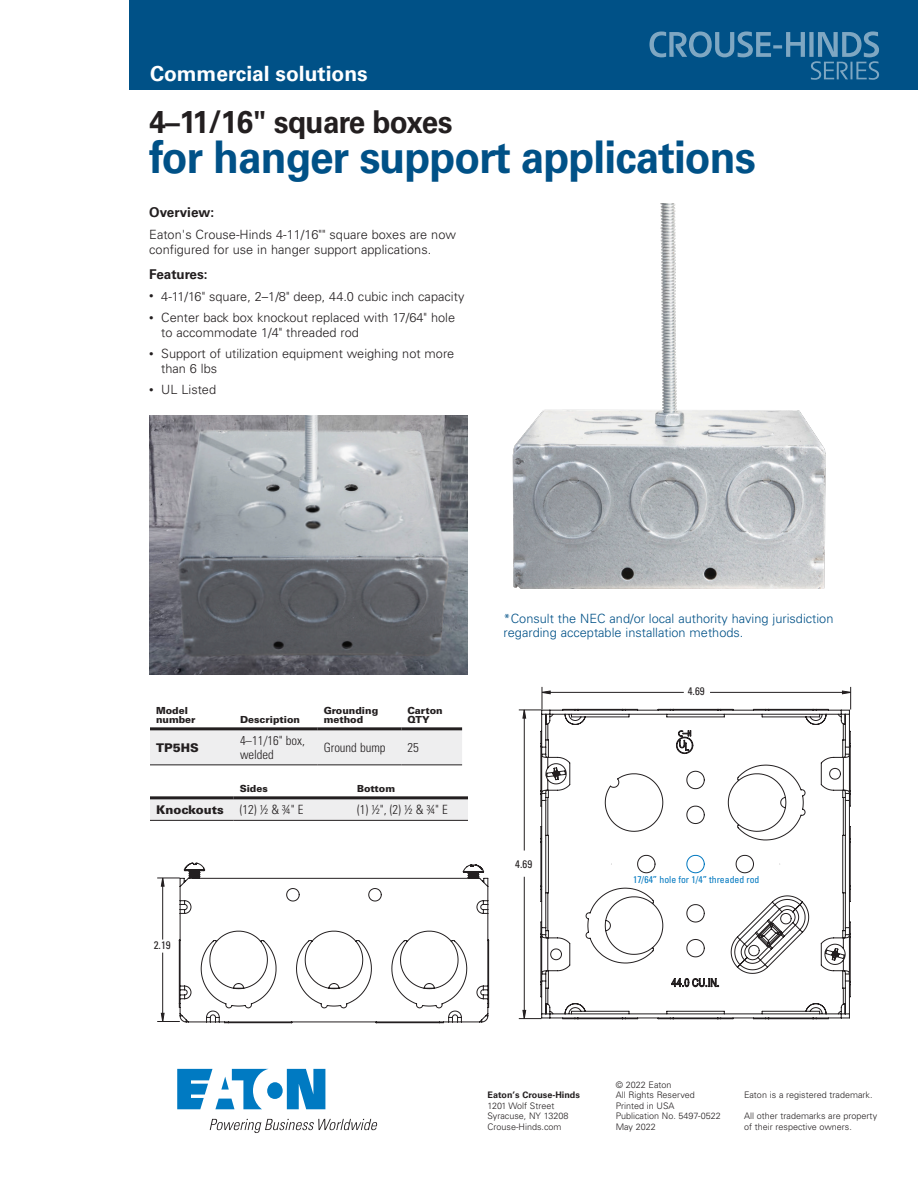
<style>
.page{position:relative;width:918px;height:1188px;background:#fff}
.page>*{position:absolute;margin:0;border:0;box-sizing:border-box;transform-origin:0 0}
._01_Headline___ADJ_C{font:700 45px "Univers LT Std";letter-spacing:-.02em;color:#005187;scale:.94 1}
._01_Headline___ADJ_C-2{font:700 31.5px "Univers LT Std";letter-spacing:-.02em;color:#231f20;scale:.94 1}
._00_Product__Line_2{font:700 21px "Univers LT Std";color:#fff}
.BulletedList{font:700 13.5px "Univers LT Std";color:#231f20}
._02_Body__8_5_pt{font:300 12.75px/14.2px "Univers LT Std";color:#231f20}
._02_Body__8_5_pt-2{font:300 12.75px/14.4px "Univers LT Std";color:#005187}
.Overview{font:300 condensed 12.75px/13.5px "Univers LT Std";color:#231f20}
.Overview-2{font:900 12px "Univers LT Std";color:#231f20}
.t1{font:condensed 10.95px "Univers LT Std";color:#231f20}
.Overview-3{font:900 9.75px/9px "Univers LT Std";color:#231f20}
.t2{font:condensed 9.75px "Univers LT Std";color:#0078c0}
._09_Backpage_Body{font:300 9px/10.5px "Univers LT Std";color:#231f20}
._09_Backpage_Body-2{font:700 9px "Univers LT Std";color:#231f20}
.s1{font-size:9px}
</style>
<div class="page">
<div style="left:129px;top:0;width:789px;height:90px;background:#005187"></div>
<svg style="left:177px;top:1069px;width:148px;height:40px"></svg>
<svg style="left:210px;top:1119px;width:168px;height:14px"></svg>
<svg style="left:649px;top:31px;width:230px;height:49px"></svg>
<div style="left:150px;top:730px;width:312px;height:35px;background:#eeeeef"></div>
<hr style="left:150px;top:727px;width:84px;height:3px;background:#231f20">
<hr style="left:234px;top:727px;width:84px;height:3px;background:#231f20">
<hr style="left:318px;top:727px;width:83px;height:3px;background:#231f20">
<hr style="left:401px;top:727px;width:61px;height:3px;background:#231f20">
<hr style="left:150px;top:765px;width:84px;height:1px;background:#231f20">
<hr style="left:234px;top:765px;width:84px;height:1px;background:#231f20">
<hr style="left:318px;top:765px;width:83px;height:1px;background:#231f20">
<hr style="left:401px;top:765px;width:61px;height:1px;background:#231f20">
<img style="left:512px;top:203px;width:314px;height:386px">
<svg style="left:541px;top:709px;width:310px;height:310px"></svg>
<hr style="left:524px;top:877px;width:1px;height:142px;background:#231f20">
<hr style="left:524px;top:710px;width:1px;height:141px;background:#231f20">
<svg style="left:519px;top:1010px;width:22px;height:9px"></svg>
<hr style="left:542px;top:692px;width:142px;height:1px;background:#231f20">
<hr style="left:710px;top:692px;width:141px;height:1px;background:#231f20">
<svg style="left:519px;top:687px;width:31px;height:31px"></svg>
<svg style="left:842px;top:687px;width:9px;height:23px"></svg>
<svg style="left:686px;top:855px;width:19px;height:18px"></svg>
<img style="left:149px;top:416px;width:319px;height:259px">
<svg style="left:150px;top:799px;width:318px;height:21px"></svg>
<hr style="left:150px;top:796px;width:84px;height:3px;background:#231f20">
<hr style="left:234px;top:796px;width:117px;height:3px;background:#231f20">
<hr style="left:351px;top:796px;width:117px;height:3px;background:#231f20">
<hr style="left:150px;top:820px;width:84px;height:1px;background:#231f20">
<hr style="left:234px;top:820px;width:117px;height:1px;background:#231f20">
<hr style="left:351px;top:820px;width:117px;height:1px;background:#231f20">
<svg style="left:179px;top:863px;width:310px;height:160px"></svg>
<hr style="left:162px;top:953px;width:1px;height:69px;background:#231f20">
<hr style="left:162px;top:878px;width:1px;height:62px;background:#231f20">
<svg style="left:157px;top:1013px;width:23px;height:9px"></svg>
<svg style="left:157px;top:878px;width:23px;height:8px"></svg>
<p class="_00_Product__Line_2" style="left:150px;top:61px;width:219px">Commercial solutions</p>
<p class="_01_Headline___ADJ_C-2" style="left:149px;top:103px;width:324px">4–11/16" square boxes</p>
<p class="_01_Headline___ADJ_C" style="left:149px;top:131px;width:647px">for hanger support applications</p>
<p class="BulletedList" style="left:149px;top:205px;width:67px">Overview:</p>
<p class="_02_Body__8_5_pt" style="left:149px;top:228px;width:308px">Eaton's Crouse-Hinds 4-11/16"" square boxes are now configured for use in hanger support applications.</p>
<p class="BulletedList" style="left:149px;top:266px;width:60px">Features:</p>
<p class="_02_Body__8_5_pt" style="left:149px;top:289px;width:317px"><span class="s1">•</span> 4-11/16" square, 2–1/8" deep, 44.0 cubic inch capacity</p>
<p class="_02_Body__8_5_pt" style="left:161px;top:311px;width:295px;text-indent:-12px"><span class="s1">•</span> Center back box knockout replaced with 17/64" hole to accommodate 1/4" threaded rod</p>
<p class="_02_Body__8_5_pt" style="left:161px;top:347px;width:295px;text-indent:-12px"><span class="s1">•</span> Support of utilization equipment weighing not more than 6 lbs</p>
<p class="_02_Body__8_5_pt" style="left:149px;top:383px;width:68px"><span class="s1">•</span> UL Listed</p>
<p class="Overview-3" style="left:156px;top:706px;width:41px">Model number</p>
<p class="Overview-3" style="left:240px;top:715px;width:62px">Description</p>
<p class="Overview-3" style="left:324px;top:706px;width:56px">Grounding method</p>
<p class="Overview-3" style="left:407px;top:706px;width:37px">Carton<br>QTY</p>
<p class="Overview-2" style="left:156px;top:740px;width:44px">TP5HS</p>
<p class="Overview" style="left:240px;top:734px;width:67px">4–11/16" box, welded</p>
<p class="Overview" style="left:324px;top:741px;width:63px">Ground bump</p>
<p class="Overview" style="left:407px;top:741px;width:13px">25</p>
<p class="Overview-3" style="left:240px;top:784px;width:30px">Sides</p>
<p class="Overview-3" style="left:357px;top:784px;width:40px">Bottom</p>
<p class="Overview-2" style="left:156px;top:802px;width:69px">Knockouts</p>
<p class="Overview" style="left:240px;top:803px;width:65px">(12) ½ &amp; ¾" E</p>
<p class="Overview" style="left:357px;top:803px;width:92px">(1) ½", (2) ½ &amp; ¾" E</p>
<p class="t1" style="left:154px;top:939px;width:19px">2.19</p>
<p class="_02_Body__8_5_pt-2" style="left:504px;top:611px;width:331px">*Consult the NEC and/or local authority having jurisdiction regarding acceptable installation methods.</p>
<p class="t1" style="left:515px;top:857px;width:19px">4.69</p>
<p class="t1" style="left:688px;top:684px;width:19px">4.69</p>
<p class="t2" style="left:633px;top:874px;width:128px">17/64” hole for 1/4” threaded rod</p>
<p class="_09_Backpage_Body-2" style="left:488px;top:1090px;width:94px">Eaton’s Crouse-Hinds</p>
<p class="_09_Backpage_Body" style="left:488px;top:1100px;width:68px">1201 Wolf Street</p>
<p class="_09_Backpage_Body" style="left:488px;top:1111px;width:82px">Syracuse, NY 13208</p>
<p class="_09_Backpage_Body" style="left:488px;top:1121px;width:76px">Crouse-Hinds.com</p>
<p class="_09_Backpage_Body" style="left:616px;top:1079px;width:57px">© 2022 Eaton</p>
<p class="_09_Backpage_Body" style="left:616px;top:1090px;width:81px">All Rights Reserved</p>
<p class="_09_Backpage_Body" style="left:616px;top:1100px;width:60px">Printed in USA</p>
<p class="_09_Backpage_Body" style="left:616px;top:1111px;width:107px">Publication No. 5497-0522</p>
<p class="_09_Backpage_Body" style="left:616px;top:1121px;width:42px">May 2022</p>
<p class="_09_Backpage_Body" style="left:744px;top:1090px;width:130px">Eaton is a registered trademark.</p>
<p class="_09_Backpage_Body" style="left:744px;top:1111px;width:135px">All other trademarks are property of their respective owners.</p>
</div>
